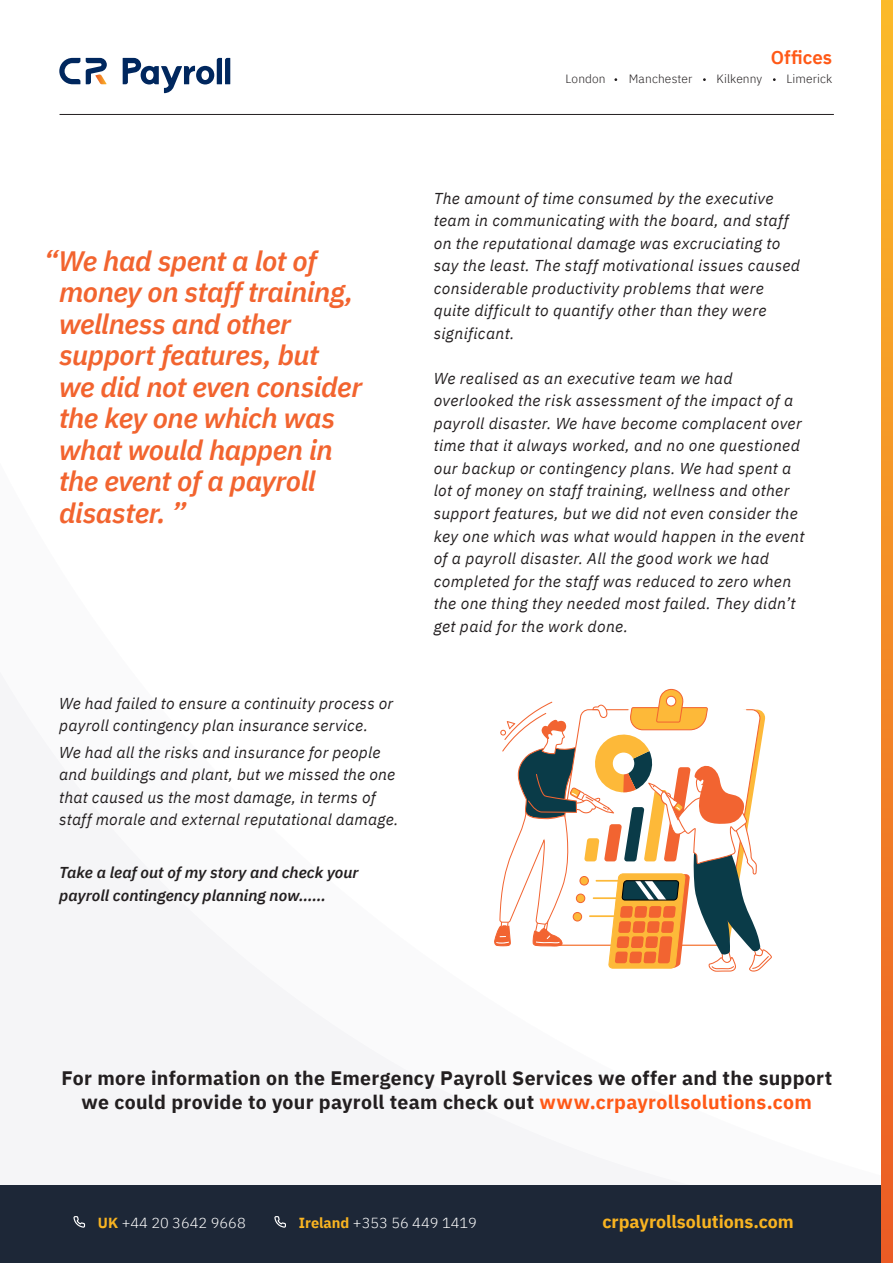
<style>
.page{position:relative;width:893px;height:1263px;background:#fff}
.page>*{position:absolute;margin:0;border:0;box-sizing:border-box;transform-origin:0 0}
.t1{font:italic 600 28.05px/31.5px "IBM Plex Sans";letter-spacing:-.015em;color:#f2642f}
.t2{font:700 19.5px/24px "IBM Plex Sans";letter-spacing:.015em;color:#231f20;text-align:center}
.t3{font:600 18.75px "IBM Plex Sans";color:#ff5917}
.t4{font:700 17.85px "IBM Plex Sans";color:#f9b421}
.t5{font:italic 15.75px/22.5px "IBM Plex Sans";letter-spacing:.02em;color:#231f20}
.t6{font:italic 600 15.75px/22.5px "IBM Plex Sans";letter-spacing:.005em;color:#231f20}
.t7{font:300 14.55px "IBM Plex Sans";color:#fff}
.t8{font:300 12px "IBM Plex Sans";letter-spacing:.01em;color:#231f20}
.s1{color:#ff5917}
.s2{font-weight:700;color:#f9b421}
</style>
<div class="page">
<div style="left:0;top:1185px;width:893px;height:78px;background:#1d2737"></div>
<svg style="left:881px;top:0;width:12px;height:1263px"></svg>
<svg style="left:73px;top:1216px;width:12px;height:12px"></svg>
<svg style="left:274px;top:1216px;width:12px;height:12px"></svg>
<svg style="left:59px;top:58px;width:171px;height:35px"></svg>
<hr style="left:60px;top:114px;width:774px;height:1px;background:#231f20">
<svg style="left:494px;top:689px;width:278px;height:283px"></svg>
<p class="t8" style="left:566px;top:69px;width:42px">London</p>
<p class="t3" style="left:771px;top:43px;width:63px">Offices</p>
<p class="t8" style="left:629px;top:69px;width:65px">Manchester</p>
<p class="t8" style="left:716px;top:69px;width:47px">Kilkenny</p>
<p class="t8" style="left:786px;top:69px;width:48px">Limerick</p>
<p class="t1" style="left:59px;top:243px;width:305px;text-indent:-15px">“We had spent a lot of money on staff training, wellness and other support features, but<br>we did not even consider the key one which was what would happen in the event of a payroll disaster. ”</p>
<p class="t5" style="left:59px;top:690px;width:336px">We had failed to ensure a continuity process or payroll contingency plan insurance service.</p>
<p class="t5" style="left:59px;top:739px;width:341px">We had all the risks and insurance for people and buildings and plant, but we missed the one that caused us the most damage, in terms of staff morale and external reputational damage.</p>
<p class="t6" style="left:59px;top:860px;width:301px">Take a leaf out of my story and check your payroll contingency planning now……</p>
<p class="t5" style="left:434px;top:186px;width:368px">The amount of time consumed by the executive team in communicating with the board, and staff on the reputational damage was excruciating to say the least. The staff motivational issues caused considerable productivity problems that were quite difficult to quantify other than they were significant.</p>
<p class="t5" style="left:434px;top:366px;width:372px">We realised as an executive team we had overlooked the risk assessment of the impact of a payroll disaster. We have become complacent over time that it always worked, and no one questioned our backup or contingency plans. We had spent a lot of money on staff training, wellness and other support features, but we did not even consider the key one which was what would happen in the event of a payroll disaster. All the good work we had completed for the staff was reduced to zero when the one thing they needed most failed. They didn’t get paid for the work done.</p>
<p class="t2" style="left:62px;top:1064px;width:772px">For more information on the Emergency Payroll Services we offer and the support we could provide to your payroll team check out <span class="s1">www.crpayrollsolutions.com</span></p>
<p class="t7" style="left:98px;top:1211px;width:149px"><span class="s2">UK</span> +44 20 3642 9668</p>
<p class="t7" style="left:299px;top:1211px;width:180px"><span class="s2">Ireland</span> +353 56 449 1419</p>
<p class="t4" style="left:602px;top:1207px;width:193px">crpayrollsolutions.com</p>
</div>
